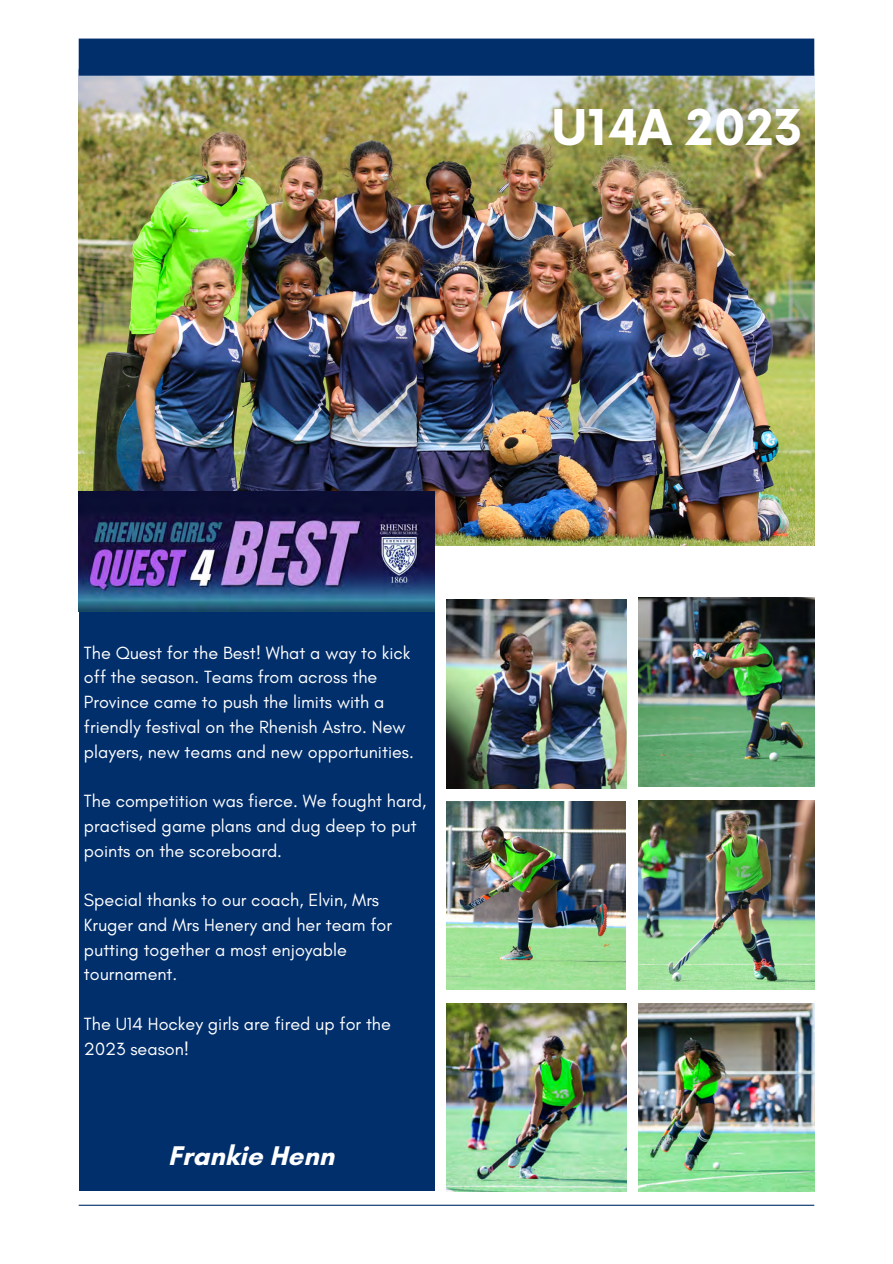
<style>
.page{position:relative;width:893px;height:1264px;background:#fff}
.page>*{position:absolute;margin:0;border:0;box-sizing:border-box;transform-origin:0 0}
.t1{font:700 48px "Now";color:#fff}
.t2{font:700 27.45px "Glacial Indifference";color:#fff}
.t3{font:18px/24.8px "Glacial Indifference";color:#fff}
</style>
<div class="page">
<img style="left:79px;top:76px;width:735px;height:469px">
<img style="left:446px;top:1003px;width:180px;height:188px">
<div style="left:79px;top:492px;width:355px;height:698px;background:#002f6c"></div>
<div style="left:79px;top:39px;width:735px;height:37px;background:#002f6c"></div>
<hr style="left:79px;top:1204px;width:735px;height:1px;background:#002f6c">
<img style="left:638px;top:597px;width:176px;height:189px">
<img style="left:446px;top:599px;width:180px;height:189px">
<img style="left:446px;top:801px;width:179px;height:188px">
<img style="left:638px;top:800px;width:176px;height:189px">
<img style="left:638px;top:1003px;width:176px;height:188px">
<img style="left:79px;top:492px;width:355px;height:119px">
<h1 class="t1" style="left:551px;top:102px;width:253px">U14A 2023</h1>
<p class="t3" style="left:84px;top:640px;width:331px">The Quest for the Best! What a way to kick off the season. Teams from across the Province came to push the limits with a friendly festival on the Rhenish Astro. New players, new teams and new opportunities.</p>
<p class="t3" style="left:84px;top:788px;width:344px">The competition was fierce. We fought hard, practised game plans and dug deep to put points on the scoreboard.</p>
<p class="t3" style="left:84px;top:887px;width:309px">Special thanks to our coach, Elvin, Mrs<br>Kruger and Mrs Henery and her team for putting together a most enjoyable tournament.</p>
<p class="t3" style="left:84px;top:1011px;width:308px">The U14 Hockey girls are fired up for the<br>2023 season!</p>
<h2 class="t2" style="left:168px;top:1138px;width:167px">Frankie Henn</h2>
</div>
